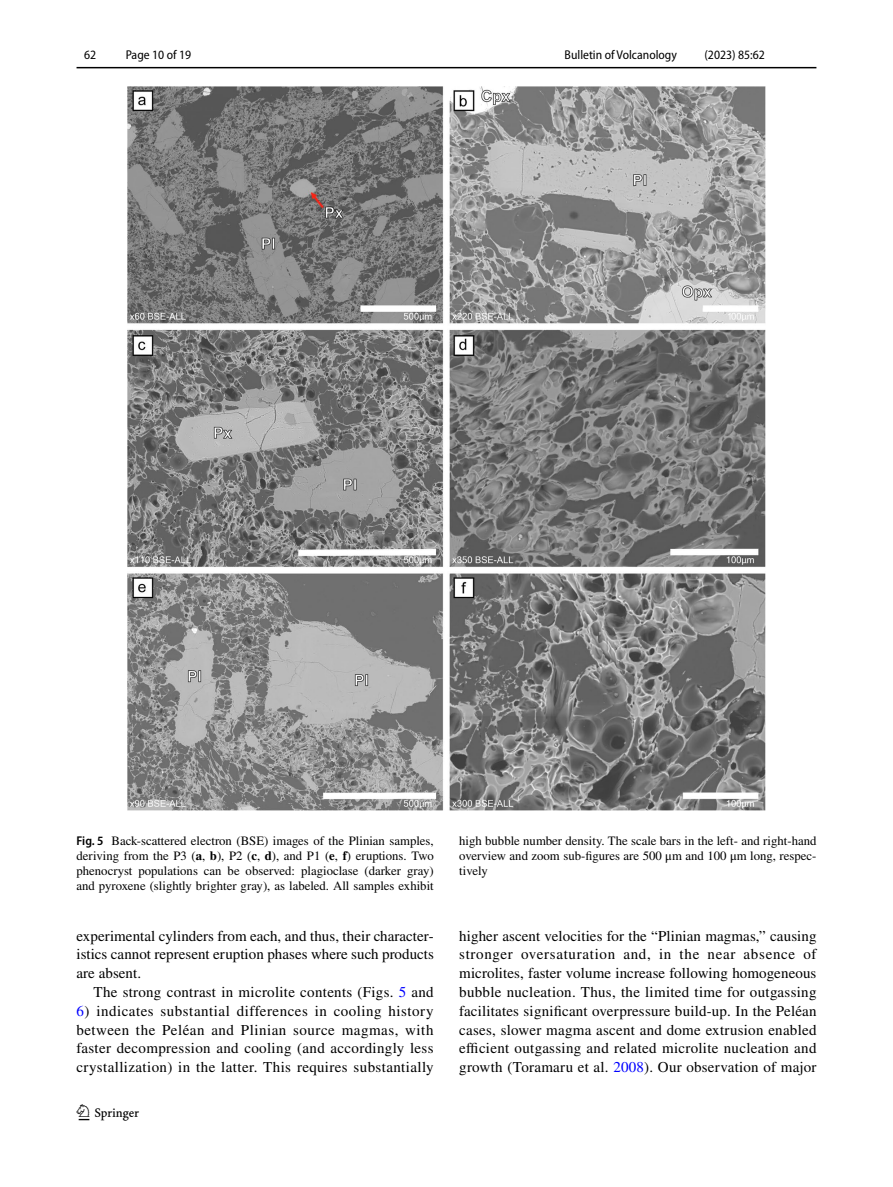
<style>
.page{position:relative;width:893px;height:1187px;background:#fff}
.page>*{position:absolute;margin:0;border:0;box-sizing:border-box;transform-origin:0 0}
.t1{font:22.5px "Springnew Regular 2";color:#000}
.t2{font:15px/18.8px "STIX";letter-spacing:.02em;color:#000;text-align:justify}
.t3{font:12.75px/15px "STIX";color:#000;text-align:justify}
.t4{font:semi-condensed 12.75px "Myriad Pro";color:#000}
.s1{font-family:"Myriad Pro";font-weight:600;font-stretch:semi-condensed}
.s2{font-weight:700}
.s3{color:#00f}
</style>
<div class="page">
<hr style="left:77px;top:67px;width:739px;height:1px;background:#000">
<img style="left:128px;top:87px;width:637px;height:723px">
<p class="t4" style="left:84px;top:48px;width:14px">62</p>
<p class="t4" style="left:126px;top:48px;width:67px">Page 10 of 19</p>
<p class="t4" style="left:565px;top:48px;width:114px">Bulletin of Volcanology</p>
<p class="t4" style="left:704px;top:48px;width:62px">(2023) 85:62</p>
<p class="t3" style="left:77px;top:834px;width:359px"><span class="s1">Fig. 5</span> Back-scattered electron (BSE) images of the Plinian samples, deriving from the P3 (<span class="s2">a</span>, <span class="s2">b</span>), P2 (<span class="s2">c</span>, <span class="s2">d</span>), and P1 (<span class="s2">e</span>, <span class="s2">f</span>) eruptions. Two phenocryst populations can be observed: plagioclase (darker gray) and pyroxene (slightly brighter gray), as labeled. All samples exhibit</p>
<p class="t3" style="left:459px;top:834px;width:359px">high bubble number density. The scale bars in the left- and right-hand overview and zoom sub-figures are 500 μm and 100 μm long, respec&shy;tively</p>
<p class="t2" style="left:77px;top:927px;width:359px">experimental cylinders from each, and thus, their character&shy;istics cannot represent eruption phases where such products are absent.</p>
<p class="t2" style="left:94px;top:983px;width:342px">The strong contrast in microlite contents (Figs. <span class="s3">5</span> and</p>
<p class="t2" style="left:77px;top:1002px;width:359px"><span class="s3">6</span>) indicates substantial differences in cooling history between the Peléan and Plinian source magmas, with faster decompression and cooling (and accordingly less crystallization) in the latter. This requires substantially</p>
<h1 class="t1" style="left:79px;top:1104px;width:62px">1 3</h1>
<p class="t2" style="left:459px;top:927px;width:359px">higher ascent velocities for the “Plinian magmas,” causing stronger oversaturation and, in the near absence of microlites, faster volume increase following homogeneous bubble nucleation. Thus, the limited time for outgassing facilitates significant overpressure build-up. In the Peléan cases, slower magma ascent and dome extrusion enabled efficient outgassing and related microlite nucleation and growth (Toramaru et al. <span class="s3">2008</span>). Our observation of major</p>
</div>
